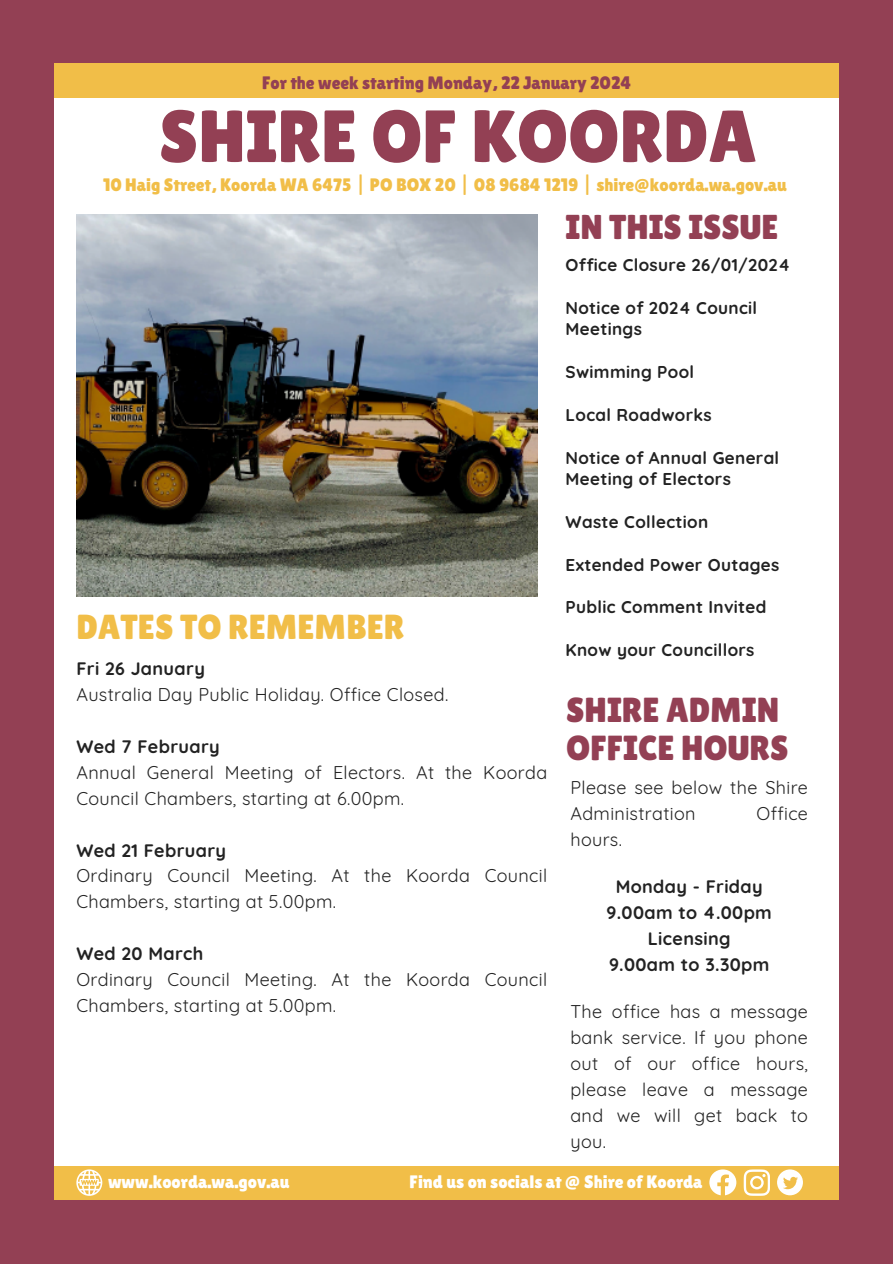
<style>
.page{position:relative;width:893px;height:1264px;background:#fff}
.page>*{position:absolute;margin:0;border:0;box-sizing:border-box;transform-origin:0 0}
.t1{font:73.65px "Lilita One";color:#934054}
.t2{font:34.8px/37.2px "Lilita One";color:#934054}
.t3{font:34.8px "Lilita One";color:#f1be48}
.t4{font:34.5px "Lilita One";color:#934054}
.t5{font:18px/25.8px "Quicksand";letter-spacing:.02em;color:#222}
.t6{font:700 18px "Quicksand";letter-spacing:.02em;color:#222}
.t7{font:18px "Lilita One";color:#f1be48}
.t8{font:18px "Lilita One";color:#fff}
.t9{font:18px "Lilita One";color:#934054}
.t10{font:700 17.1px/21.3px "Quicksand";letter-spacing:.02em;color:#222}
</style>
<div class="page">
<div style="left:0;top:0;width:892px;height:1263px;background:#934054"></div>
<div style="left:55px;top:77px;width:783px;height:1109px;background:#fff"></div>
<div style="left:55px;top:1166px;width:783px;height:33px;background:#f1be48"></div>
<div style="left:55px;top:64px;width:783px;height:34px;background:#f1be48"></div>
<img style="left:76px;top:214px;width:462px;height:383px">
<svg style="left:76px;top:1169px;width:26px;height:26px"></svg>
<svg style="left:709px;top:1169px;width:27px;height:26px"></svg>
<svg style="left:743px;top:1169px;width:26px;height:26px"></svg>
<svg style="left:777px;top:1169px;width:25px;height:26px"></svg>
<p class="t9" style="left:262px;top:72px;width:371px">For the week starting Monday, 22 January 2024</p>
<p class="t1" style="left:159px;top:94px;width:599px">SHIRE OF KOORDA</p>
<p class="t7" style="left:103px;top:175px;width:685px">10 Haig Street, Koorda WA 6475 | PO BOX 20 | 08 9684 1219 | shire@koorda.wa.gov.au</p>
<p class="t3" style="left:76px;top:607px;width:329px">DATES TO REMEMBER</p>
<p class="t6" style="left:76px;top:657px;width:130px">Fri 26 January</p>
<p class="t5" style="left:76px;top:681px;width:373px">Australia Day Public Holiday. Office Closed.</p>
<p class="t6" style="left:76px;top:735px;width:145px">Wed 7 February</p>
<p class="t5" style="left:76px;top:759px;width:472px">Annual General Meeting of Electors. At the Koorda<br>Council Chambers, starting at 6.00pm.</p>
<p class="t6" style="left:76px;top:838px;width:151px">Wed 21 February</p>
<p class="t5" style="left:76px;top:862px;width:472px">Ordinary Council Meeting. At the Koorda Council<br>Chambers, starting at 5.00pm.</p>
<p class="t6" style="left:76px;top:942px;width:128px">Wed 20 March</p>
<p class="t5" style="left:76px;top:966px;width:472px">Ordinary Council Meeting. At the Koorda Council<br>Chambers, starting at 5.00pm.</p>
<p class="t4" style="left:565px;top:207px;width:214px">IN THIS ISSUE</p>
<p class="t10" style="left:565px;top:254px;width:226px">Office Closure 26/01/2024</p>
<p class="t10" style="left:565px;top:297px;width:193px">Notice of 2024 Council<br>Meetings</p>
<p class="t10" style="left:565px;top:361px;width:130px">Swimming Pool</p>
<p class="t10" style="left:565px;top:404px;width:148px">Local Roadworks</p>
<p class="t10" style="left:565px;top:446px;width:215px">Notice of Annual General<br>Meeting of Electors</p>
<p class="t10" style="left:565px;top:510px;width:144px">Waste Collection</p>
<p class="t10" style="left:565px;top:553px;width:215px">Extended Power Outages</p>
<p class="t10" style="left:565px;top:596px;width:202px">Public Comment Invited</p>
<p class="t10" style="left:565px;top:639px;width:190px">Know your Councillors</p>
<p class="t2" style="left:566px;top:691px;width:224px">SHIRE ADMIN<br>OFFICE HOURS</p>
<p class="t5" style="left:570px;top:774px;width:239px">Please see below the Shire<br>Administration</p>
<p class="t5" style="left:756px;top:800px;width:53px">Office</p>
<p class="t5" style="left:570px;top:826px;width:53px">hours.</p>
<p class="t6" style="left:615px;top:875px;width:148px">Monday - Friday</p>
<p class="t6" style="left:606px;top:901px;width:167px">9.00am to 4.00pm</p>
<p class="t6" style="left:647px;top:927px;width:84px">Licensing</p>
<p class="t6" style="left:609px;top:952px;width:162px">9.00am to 3.30pm</p>
<p class="t5" style="left:570px;top:998px;width:239px;text-align:justify">The office has a message bank service. If you phone out of our office hours, please leave a message and we will get back to you.</p>
<p class="t8" style="left:108px;top:1171px;width:183px">www.koorda.wa.gov.au</p>
<p class="t8" style="left:409px;top:1171px;width:294px">Find us on socials at @ Shire of Koorda</p>
</div>
